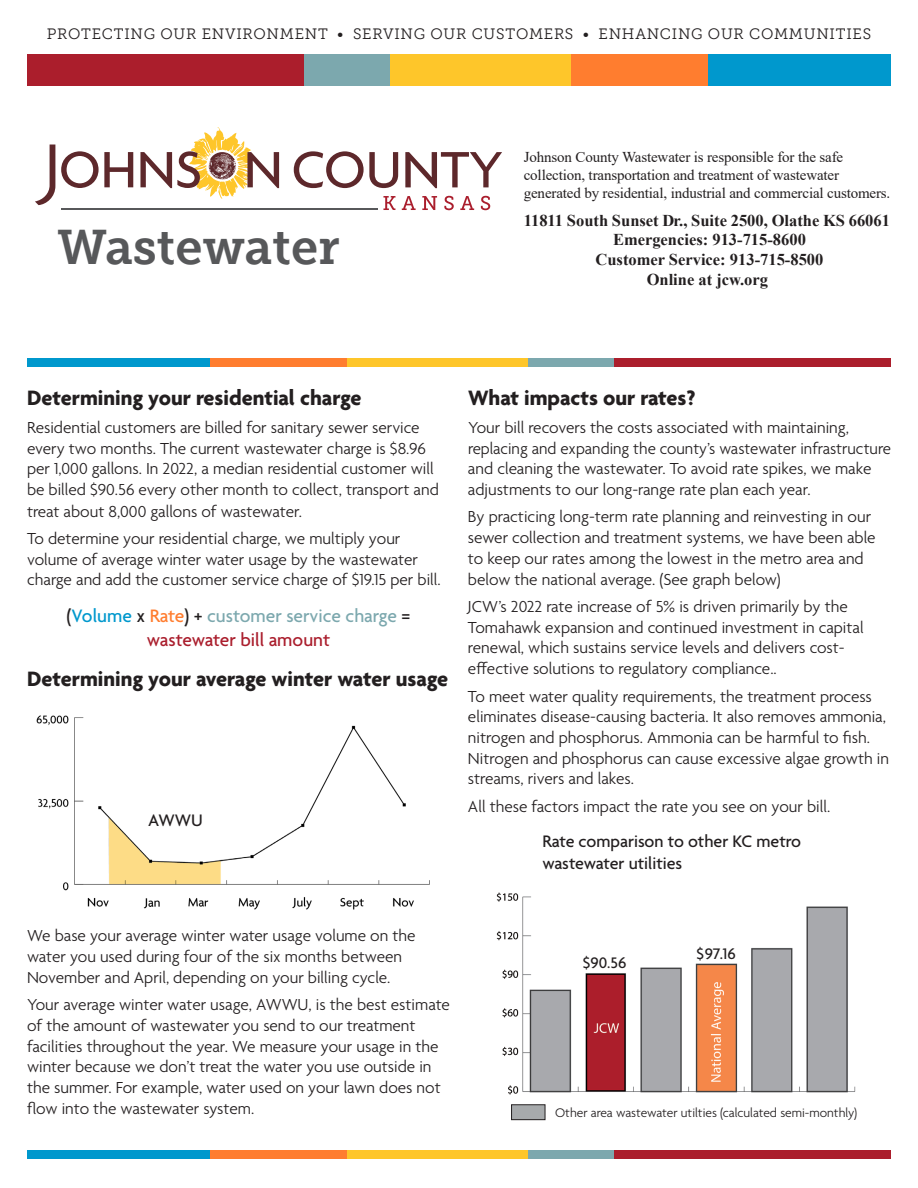
<style>
.page{position:relative;width:918px;height:1188px;background:#fff}
.page>*{position:absolute;margin:0;border:0;box-sizing:border-box;transform-origin:0 0}
.t1{font:48.75px "Museo Slab 700";color:#57585a}
.Heading{font:700 22.5px "Agenda";color:#231f20}
.t2{font:500 19.5px/23.4px "Agenda";color:#7ca8ae;text-align:center}
.t3{font:500 18px/21.6px "Agenda";color:#231f20}
.Paragraph{font:300 17.25px/20.7px "Agenda";color:#231f20}
.t4{font:700 16.5px/19.8px "Times New Roman";color:#231f20;text-align:center}
.t5{font:500 16.5px "Agenda";letter-spacing:.005em;color:#231f20}
.t6{font:15px/18px "Times New Roman";letter-spacing:-.01em;color:#231f20}
.t7{font:15px "Museo Slab 300";letter-spacing:.05em;color:#231f20}
.t8{font:300 13.5px "Agenda";color:#231f20}
.s1{font-family:"Agenda";font-weight:500}
.s2{color:#231f20}
.s3{color:#0098cd}
.s4{color:#ff7d2f}
.s5{color:#aa1e2d}
</style>
<div class="page">
<img style="left:496px;top:892px;width:360px;height:226px">
<div style="left:699px;top:55px;width:192px;height:31px;background:#0098cd"></div>
<div style="left:27px;top:55px;width:278px;height:31px;background:#ab1e2c"></div>
<div style="left:304px;top:55px;width:86px;height:31px;background:#7ca8ae"></div>
<div style="left:390px;top:55px;width:181px;height:31px;background:#fec62a"></div>
<div style="left:571px;top:55px;width:137px;height:31px;background:#ff7d2f"></div>
<div style="left:27px;top:358px;width:192px;height:9px;background:#0098cd"></div>
<div style="left:613px;top:358px;width:278px;height:9px;background:#ab1e2c"></div>
<div style="left:528px;top:358px;width:86px;height:9px;background:#7ca8ae"></div>
<div style="left:347px;top:358px;width:181px;height:9px;background:#fec62a"></div>
<div style="left:210px;top:358px;width:137px;height:9px;background:#ff7d2f"></div>
<div style="left:27px;top:1151px;width:192px;height:8px;background:#0098cd"></div>
<div style="left:613px;top:1151px;width:278px;height:8px;background:#ab1e2c"></div>
<div style="left:528px;top:1151px;width:86px;height:8px;background:#7ca8ae"></div>
<div style="left:347px;top:1151px;width:181px;height:8px;background:#fec62a"></div>
<div style="left:210px;top:1151px;width:137px;height:8px;background:#ff7d2f"></div>
<svg style="left:35px;top:127px;width:467px;height:83px"></svg>
<img style="left:36px;top:715px;width:394px;height:195px">
<div style="left:512px;top:1105px;width:33px;height:15px;background:#a7aaac"></div>
<div style="left:511px;top:1104px;width:34px;height:16px;border:1px solid #231f20"></div>
<p class="t7" style="left:47px;top:26px;width:826px">PROTECTING OUR ENVIRONMENT <span class="s1">•</span> SERVING OUR CUSTOMERS <span class="s1">•</span> ENHANCING OUR COMMUNITIES</p>
<h1 class="t1" style="left:58px;top:219px;width:284px">Wastewater</h1>
<p class="t6" style="left:524px;top:147px;width:368px">Johnson County Wastewater is responsible for the safe collection, transportation and treatment of wastewater generated by residential, industrial and commercial customers.</p>
<p class="t4" style="left:524px;top:210px;width:368px">11811 South Sunset Dr., Suite 2500, Olathe KS 66061<br>Emergencies: 913-715-8600<br>Customer Service: 913-715-8500<br>Online at jcw.org</p>
<p class="Heading" style="left:27px;top:386px;width:336px">Determining your residential charge</p>
<p class="Paragraph" style="left:27px;top:418px;width:413px">Residential customers are billed for sanitary sewer service every two months. The current wastewater charge is $8.96 per 1,000 gallons. In 2022, a median residential customer will be billed $90.56 every other month to collect, transport and treat about 8,000 gallons of wastewater.</p>
<p class="Paragraph" style="left:27px;top:529px;width:415px">To determine your residential charge, we multiply your volume of average winter water usage by the wastewater charge and add the customer service charge of $19.15 per bill.</p>
<p class="t2" style="left:67px;top:606px;width:345px"><span class="s2">(</span><span class="s3">Volume</span> <span class="s2">x</span> <span class="s4">Rate</span><span class="s2">) +</span> customer service charge <span class="s2">= </span><span class="s5">wastewater bill amount</span></p>
<p class="Heading" style="left:27px;top:667px;width:423px">Determining your average winter water usage</p>
<p class="t3" style="left:148px;top:811px;width:56px">AWWU</p>
<p class="Heading" style="left:468px;top:386px;width:229px">What impacts our rates?</p>
<p class="Paragraph" style="left:468px;top:418px;width:424px">Your bill recovers the costs associated with maintaining, replacing and expanding the county’s wastewater infrastructure and cleaning the wastewater. To avoid rate spikes, we make adjustments to our long-range rate plan each year.</p>
<p class="Paragraph" style="left:468px;top:508px;width:409px">By practicing long-term rate planning and reinvesting in our sewer collection and treatment systems, we have been able to keep our rates among the lowest in the metro area and below the national average. (See graph below)</p>
<p class="Paragraph" style="left:468px;top:597px;width:397px">JCW’s 2022 rate increase of 5% is driven primarily by the Tomahawk expansion and continued investment in capital renewal, which sustains service levels and delivers cost&shy;effective solutions to regulatory compliance..</p>
<p class="Paragraph" style="left:468px;top:687px;width:423px">To meet water quality requirements, the treatment process eliminates disease-causing bacteria. It also removes ammonia, nitrogen and phosphorus. Ammonia can be harmful to fish.<br>Nitrogen and phosphorus can cause excessive algae growth in streams, rivers and lakes.</p>
<p class="Paragraph" style="left:468px;top:797px;width:364px">All these factors impact the rate you see on your bill.</p>
<p class="t3" style="left:542px;top:832px;width:260px">Rate comparison to other KC metro wastewater utilities</p>
<p class="Paragraph" style="left:27px;top:927px;width:390px">We base your average winter water usage volume on the water you used during four of the six months between<br>November and April, depending on your billing cycle.</p>
<p class="Paragraph" style="left:27px;top:995px;width:425px">Your average winter water usage, AWWU, is the best estimate of the amount of wastewater you send to our treatment facilities throughout the year. We measure your usage in the winter because we don’t treat the water you use outside in the summer. For example, water used on your lawn does not flow into the wastewater system.</p>
<p class="t5" style="left:583px;top:954px;width:45px">$90.56</p>
<p class="t5" style="left:697px;top:945px;width:41px">$97.16</p>
<p class="t8" style="left:555px;top:1105px;width:304px">Other area wastewater utilties (calculated semi-monthly)</p>
</div>
